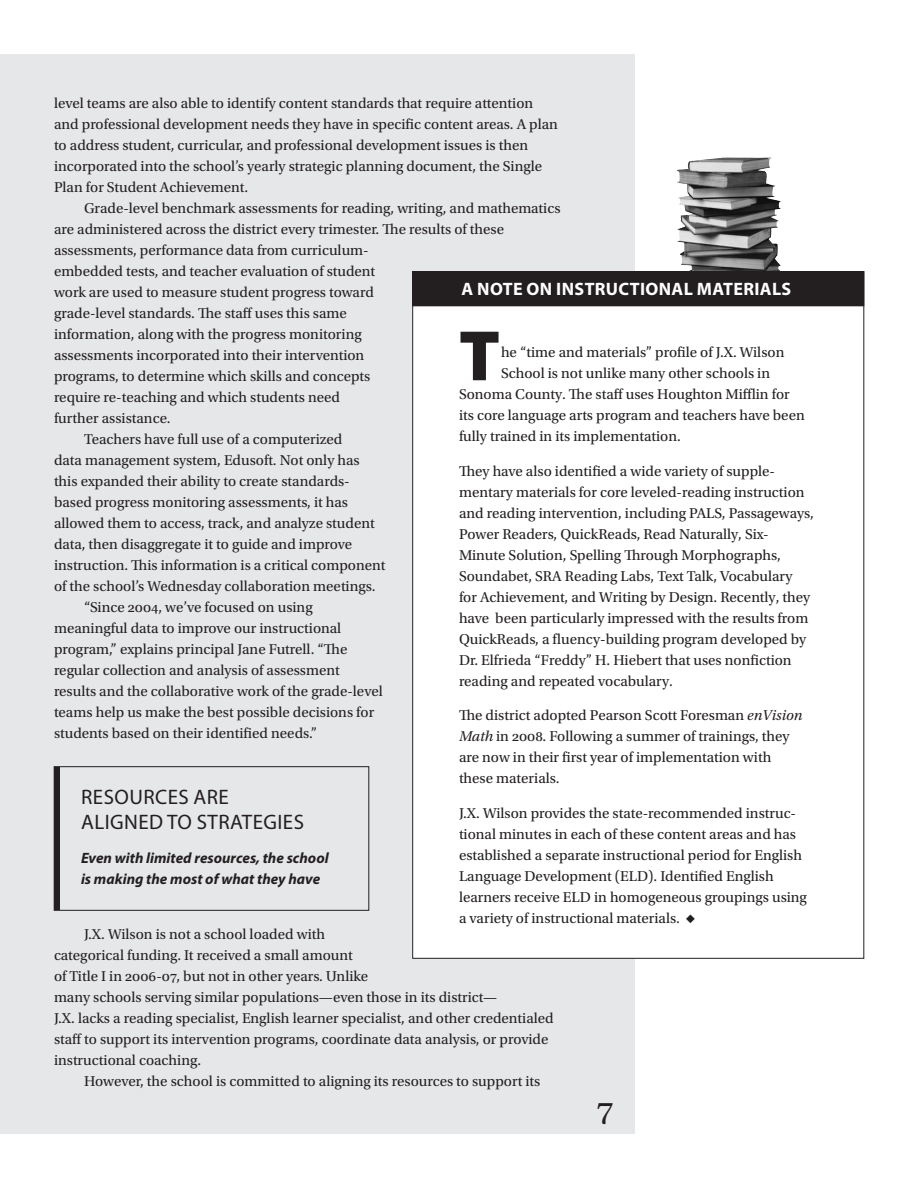
<style>
.page{position:relative;width:918px;height:1188px;background:#fff}
.page>*{position:absolute;margin:0;border:0;box-sizing:border-box;transform-origin:0 0}
.new_principal{font:900 72px "Myriad Pro";color:#231f20}
.new_text{font:36px "Utopia Std";color:#231f20}
.new_subhead{font:21px/25.2px "Myriad Pro";letter-spacing:.02em;color:#231f20}
.new_sidebar_title{font:700 18px "Myriad Pro";letter-spacing:.02em;color:#fff}
.new_text-2{font:15px/21px "Utopia Std";color:#231f20}
.new_principal-2{font:italic 700 15px/21px "Myriad Pro";color:#231f20}
.s1{font-style:italic}
</style>
<div class="page">
<div style="left:0;top:54px;width:634px;height:1080px;background:#e6e7e9"></div>
<img style="left:677px;top:158px;width:46px;height:112px">
<div style="left:413px;top:272px;width:451px;height:686px;background:#fff"></div>
<div style="left:413px;top:272px;width:451px;height:34px;background:#231f20"></div>
<div style="left:54px;top:766px;width:315px;height:144px;border:1px solid #231f20"></div>
<div style="left:54px;top:767px;width:6px;height:143px;background:#231f20"></div>
<p class="new_text-2" style="left:54px;top:93px;width:506px">level teams are also able to identify content standards that require attention and professional development needs they have in specific content areas. A plan to address student, curricular, and professional development issues is then incorporated into the school’s yearly strategic planning document, the Single Plan for Student Achievement.</p>
<p class="new_text-2" style="left:54px;top:198px;width:508px;text-indent:30px">Grade-level benchmark assessments for reading, writing, and mathematics are administered across the district every trimester. The results of these assessments, performance data from curriculum-<br>embedded tests, and teacher evaluation of student<br>work are used to measure student progress toward<br>grade-level standards. The staff uses this same<br>information, along with the progress monitoring<br>assessments incorporated into their intervention<br>programs, to determine which skills and concepts<br>require re-teaching and which students need<br>further assistance.</p>
<p class="new_text-2" style="left:54px;top:429px;width:333px;text-indent:30px">Teachers have full use of a computerized<br>data management system, Edusoft. Not only has this expanded their ability to create standards&shy;based progress monitoring assessments, it has allowed them to access, track, and analyze student data, then disaggregate it to guide and improve instruction. This information is a critical component of the school’s Wednesday collaboration meetings.</p>
<p class="new_text-2" style="left:54px;top:597px;width:330px;text-indent:30px">“Since 2004, we’ve focused on using meaningful data to improve our instructional program,” explains principal Jane Futrell. “The regular collection and analysis of assessment results and the collaborative work of the grade-level teams help us make the best possible decisions for students based on their identified needs.”</p>
<p class="new_sidebar_title" style="left:461px;top:279px;width:28px">A NOTE</p>
<p class="new_sidebar_title" style="left:527px;top:279px;width:41px">ON INSTRU</p>
<p class="new_sidebar_title" style="left:618px;top:279px;width:23px">CTION</p>
<p class="new_sidebar_title" style="left:672px;top:279px;width:62px">AL MATERI</p>
<p class="new_sidebar_title" style="left:760px;top:279px;width:22px">ALS</p>
<p class="new_principal" style="left:459px;top:315px;width:43px">T</p>
<p class="new_text-2" style="left:501px;top:342px;width:285px">he “time and materials” profile of J.X. Wilson</p>
<p class="new_text-2" style="left:459px;top:363px;width:332px;text-indent:42px">School is not unlike many other schools in<br>Sonoma County. The staff uses Houghton Mifflin for</p>
<p class="new_text-2" style="left:459px;top:405px;width:347px">its core language arts program and teachers have been fully trained in its implementation.</p>
<p class="new_text-2" style="left:459px;top:461px;width:356px">They have also identified a wide variety of supple&shy;mentary materials for core leveled-reading instruction and reading intervention, including PALS, Passageways, Power Readers, QuickReads, Read Naturally, Six-Minute Solution, Spelling Through Morphographs, Soundabet, SRA Reading Labs, Text Talk, Vocabulary for Achievement, and Writing by Design. Recently, they have been particularly impressed with the results from QuickReads, a fluency-building program developed by Dr. Elfrieda “Freddy” H. Hiebert that uses nonfiction reading and repeated vocabulary.</p>
<p class="new_text-2" style="left:459px;top:705px;width:345px">The district adopted Pearson Scott Foresman <span class="s1">enVision Math</span> in 2008. Following a summer of trainings, they are now in their first year of implementation with these materials.</p>
<p class="new_text-2" style="left:459px;top:803px;width:349px">J.X. Wilson provides the state-recommended instruc&shy;tional minutes in each of these content areas and has established a separate instructional period for English Language Development (ELD). Identified English learners receive ELD in homogeneous groupings using a variety of instructional materials. ◆</p>
<p class="new_subhead" style="left:81px;top:785px;width:13px">RESO</p>
<p class="new_subhead" style="left:129px;top:785px;width:38px">URCES</p>
<p class="new_subhead" style="left:81px;top:785px;width:213px;text-indent:112px">ARE<br>ALIGNED TO STRATEGIES</p>
<p class="new_principal-2" style="left:81px;top:848px;width:249px">Even with limited resources, the school is making the most of what they have</p>
<p class="new_text-2" style="left:54px;top:924px;width:501px;text-indent:30px">J.X. Wilson is not a school loaded with<br>categorical funding. It received a small amount<br>of Title I in 2006-07, but not in other years. Unlike<br>many schools serving similar populations—even those in its district—<br>J.X. lacks a reading specialist, English learner specialist, and other credentialed staff to support its intervention programs, coordinate data analysis, or provide instructional coaching.</p>
<p class="new_text-2" style="left:84px;top:1071px;width:458px">However, the school is committed to aligning its resources to support its</p>
<p class="new_text" style="left:597px;top:1089px;width:18px">7</p>
</div>
